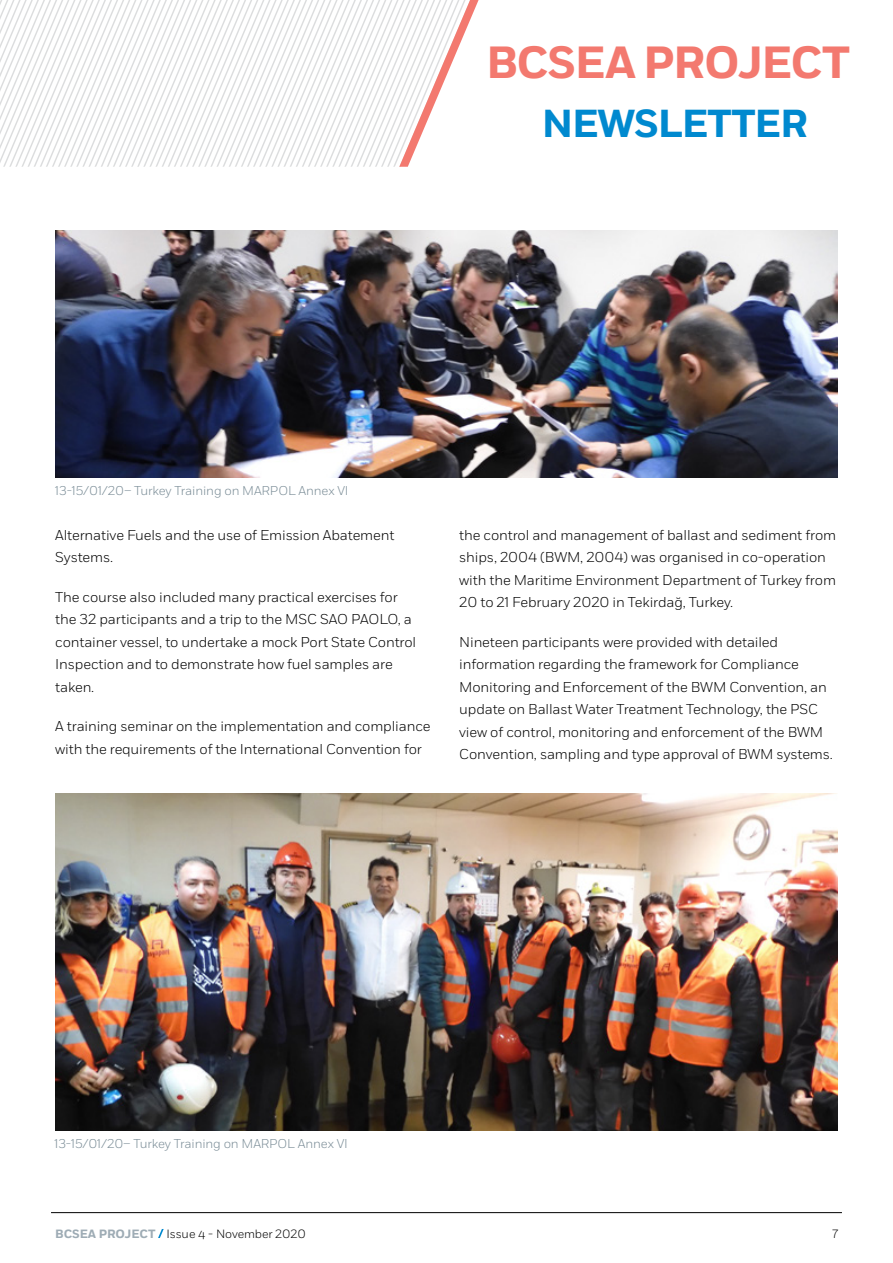
<style>
.page{position:relative;width:893px;height:1263px;background:#fff}
.page>*{position:absolute;margin:0;border:0;box-sizing:border-box;transform-origin:0 0}
.t1{font:700 45px "Fort";letter-spacing:-.03em;color:#f3796f}
.t2{font:700 39px "Fort";letter-spacing:-.03em;color:#0089cf}
.t3{font:300 14.25px/22.5px "Fort";letter-spacing:-.01em;color:#000}
.t4{font:300 12.75px "Fort";letter-spacing:-.01em;color:#7b8d97}
.t5{font:300 12px "Fort";letter-spacing:-.01em;color:#000}
.s1{font-weight:700;color:#9eacb5}
</style>
<div class="page">
<svg style="left:0;top:0;width:479px;height:167px"></svg>
<svg style="left:158px;top:1229px;width:6px;height:9px"></svg>
<hr style="left:51px;top:1212px;width:791px;height:1px;background:#000">
<img style="left:55px;top:793px;width:782px;height:337px">
<img style="left:55px;top:230px;width:782px;height:247px">
<h1 class="t1" style="left:486px;top:35px;width:366px">BCSEA PROJECT</h1>
<h2 class="t2" style="left:542px;top:100px;width:268px">NEWSLETTER</h2>
<p class="t4" style="left:55px;top:483px;width:295px">13-15/01/20– Turkey Training on MARPOL Annex VI</p>
<p class="t3" style="left:55px;top:524px;width:341px">Alternative Fuels and the use of Emission Abatement<br>Systems.</p>
<p class="t3" style="left:55px;top:586px;width:362px">The course also included many practical exercises for the 32 participants and a trip to the MSC SAO PAOLO, a container vessel, to undertake a mock Port State Control Inspection and to demonstrate how fuel samples are taken.</p>
<p class="t3" style="left:55px;top:715px;width:377px">A training seminar on the implementation and compliance with the requirements of the International Convention for</p>
<p class="t3" style="left:459px;top:524px;width:378px">the control and management of ballast and sediment from ships, 2004 (BWM, 2004) was organised in co-operation with the Maritime Environment Department of Turkey from 20 to 21 February 2020 in Tekirdağ, Turkey.</p>
<p class="t3" style="left:459px;top:631px;width:375px">Nineteen participants were provided with detailed information regarding the framework for Compliance Monitoring and Enforcement of the BWM Convention, an update on Ballast Water Treatment Technology, the PSC view of control, monitoring and enforcement of the BWM Convention, sampling and type approval of BWM systems.</p>
<p class="t4" style="left:55px;top:1136px;width:295px">13-15/01/20– Turkey Training on MARPOL Annex VI</p>
<p class="t5" style="left:55px;top:1227px;width:252px"><span class="s1">BCSEA PROJECT</span> Issue 4 - November 2020</p>
<p class="t5" style="left:832px;top:1227px;width:7px">7</p>
</div>
